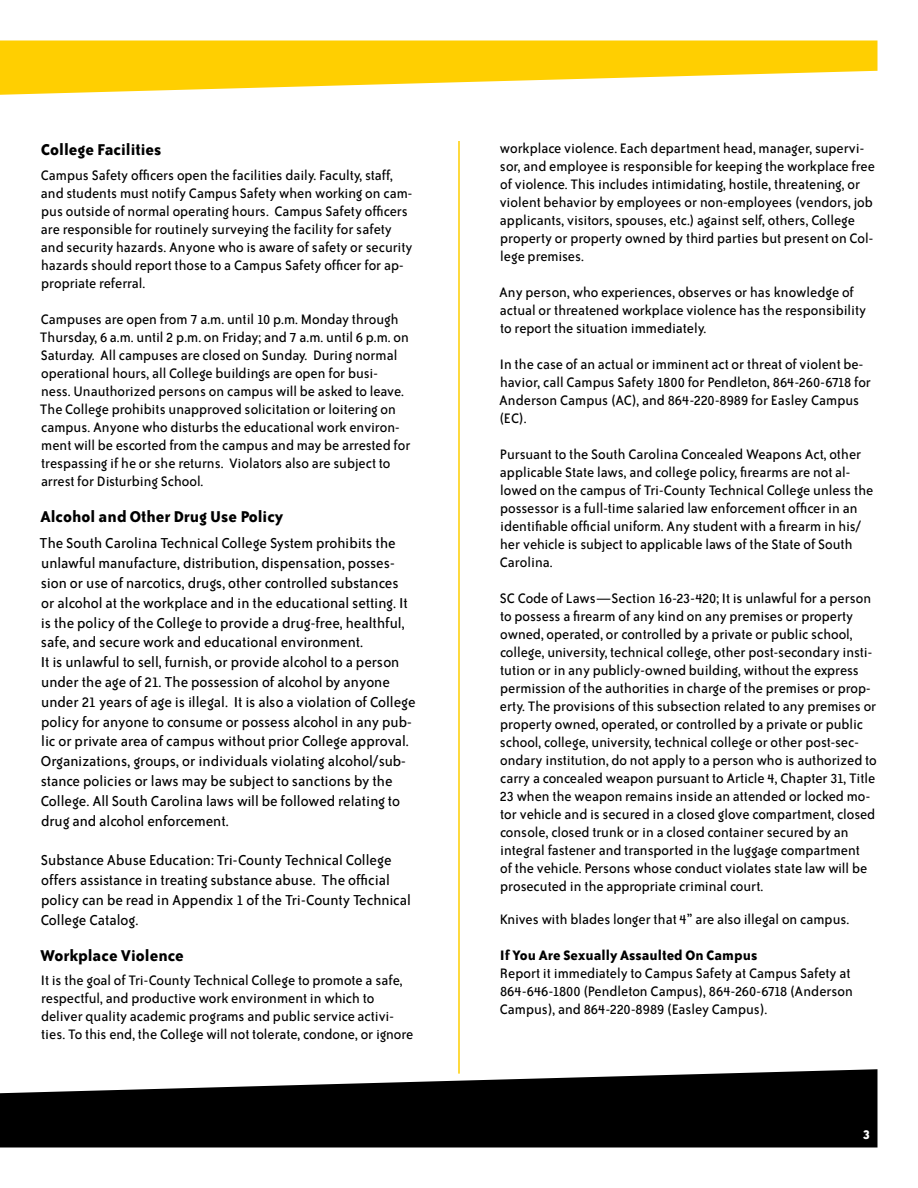
<style>
.page{position:relative;width:918px;height:1188px;background:#fff}
.page>*{position:absolute;margin:0;border:0;box-sizing:border-box;transform-origin:0 0}
.t1{font:700 18px "Bailey Sans ITC";color:#000}
.t2{font:16.5px/19.8px "Bailey Sans ITC";color:#000}
.t3{font:15.75px/18px "Bailey Sans ITC";color:#000}
.t4{font:700 15px "Bailey Sans ITC";color:#fff}
.s1{font-weight:700}
</style>
<div class="page">
<svg style="left:0;top:40px;width:878px;height:55px;fill:#ffcf01"></svg>
<hr style="left:458px;top:141px;width:2px;height:933px;background:#ffcf01">
<svg style="left:0;top:1069px;width:878px;height:79px;background:#292929"></svg>
<p class="t1" style="left:41px;top:140px;width:122px">College Facilities</p>
<p class="t3" style="left:41px;top:166px;width:373px">Campus Safety officers open the facilities daily. Faculty, staff, and students must notify Campus Safety when working on cam&shy;pus outside of normal operating hours. Campus Safety officers are responsible for routinely surveying the facility for safety and security hazards. Anyone who is aware of safety or security hazards should report those to a Campus Safety officer for ap&shy;propriate referral.</p>
<p class="t3" style="left:40px;top:310px;width:372px">Campuses are open from 7 a.m. until 10 p.m. Monday through Thursday, 6 a.m. until 2 p.m. on Friday; and 7 a.m. until 6 p.m. on Saturday. All campuses are closed on Sunday. During normal operational hours, all College buildings are open for busi-<br>ness. Unauthorized persons on campus will be asked to leave.<br>The College prohibits unapproved solicitation or loitering on campus. Anyone who disturbs the educational work environ&shy;ment will be escorted from the campus and may be arrested for trespassing if he or she returns. Violators also are subject to arrest for Disturbing School.</p>
<p class="t1" style="left:41px;top:507px;width:244px">Alcohol and Other Drug Use Policy</p>
<p class="t2" style="left:40px;top:534px;width:378px">The South Carolina Technical College System prohibits the unlawful manufacture, distribution, dispensation, posses&shy;sion or use of narcotics, drugs, other controlled substances<br>or alcohol at the workplace and in the educational setting. It is the policy of the College to provide a drug-free, healthful, safe, and secure work and educational environment.<br>It is unlawful to sell, furnish, or provide alcohol to a person under the age of 21. The possession of alcohol by anyone under 21 years of age is illegal. It is also a violation of College policy for anyone to consume or possess alcohol in any pub&shy;lic or private area of campus without prior College approval.<br>Organizations, groups, or individuals violating alcohol/sub&shy;stance policies or laws may be subject to sanctions by the College. All South Carolina laws will be followed relating to drug and alcohol enforcement.</p>
<p class="t2" style="left:41px;top:851px;width:372px">Substance Abuse Education: Tri-County Technical College offers assistance in treating substance abuse. The official policy can be read in Appendix 1 of the Tri-County Technical College Catalog.</p>
<p class="t1" style="left:40px;top:945px;width:145px">Workplace Violence</p>
<p class="t3" style="left:41px;top:972px;width:374px">It is the goal of Tri-County Technical College to promote a safe, respectful, and productive work environment in which to deliver quality academic programs and public service activi&shy;ties. To this end, the College will not tolerate, condone, or ignore</p>
<p class="t3" style="left:500px;top:139px;width:377px">workplace violence. Each department head, manager, supervi&shy;sor, and employee is responsible for keeping the workplace free of violence. This includes intimidating, hostile, threatening, or violent behavior by employees or non-employees (vendors, job applicants, visitors, spouses, etc.) against self, others, College property or property owned by third parties but present on Col&shy;lege premises.</p>
<p class="t3" style="left:499px;top:283px;width:369px">Any person, who experiences, observes or has knowledge of actual or threatened workplace violence has the responsibility to report the situation immediately.</p>
<p class="t3" style="left:499px;top:355px;width:373px">In the case of an actual or imminent act or threat of violent be&shy;havior, call Campus Safety 1800 for Pendleton, 864-260-6718 for Anderson Campus (AC), and 864-220-8989 for Easley Campus (EC).</p>
<p class="t3" style="left:500px;top:445px;width:375px">Pursuant to the South Carolina Concealed Weapons Act, other applicable State laws, and college policy, firearms are not al&shy;lowed on the campus of Tri-County Technical College unless the possessor is a full-time salaried law enforcement officer in an identifiable official uniform. Any student with a firearm in his/ her vehicle is subject to applicable laws of the State of South Carolina.</p>
<p class="t3" style="left:500px;top:589px;width:378px">SC Code of Laws—Section 16-23-420; It is unlawful for a person to possess a firearm of any kind on any premises or property owned, operated, or controlled by a private or public school, college, university, technical college, other post-secondary insti&shy;tution or in any publicly-owned building, without the express permission of the authorities in charge of the premises or prop&shy;erty. The provisions of this subsection related to any premises or property owned, operated, or controlled by a private or public school, college, university, technical college or other post-sec&shy;ondary institution, do not apply to a person who is authorized to carry a concealed weapon pursuant to Article 4, Chapter 31, Title 23 when the weapon remains inside an attended or locked mo&shy;tor vehicle and is secured in a closed glove compartment, closed console, closed trunk or in a closed container secured by an integral fastener and transported in the luggage compartment<br>of the vehicle. Persons whose conduct violates state law will be prosecuted in the appropriate criminal court.</p>
<p class="t3" style="left:500px;top:910px;width:351px">Knives with blades longer that 4” are also illegal on campus.</p>
<p class="t3" style="left:500px;top:946px;width:355px"><span class="s1">If You Are Sexually Assaulted On Campus<br></span>Report it immediately to Campus Safety at Campus Safety at 864-646-1800 (Pendleton Campus), 864-260-6718 (Anderson Campus), and 864-220-8989 (Easley Campus).</p>
<p class="t4" style="left:863px;top:1126px;width:9px">3</p>
</div>
